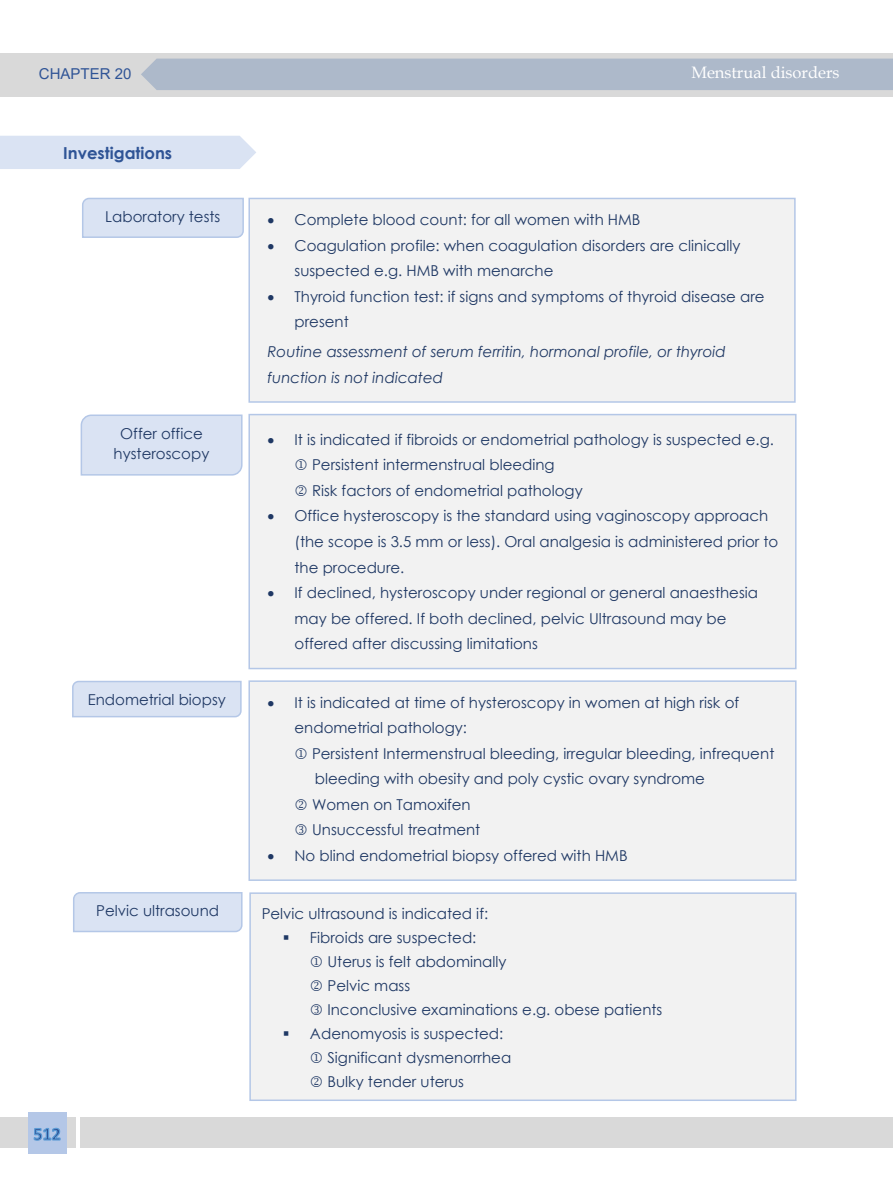
<style>
.page{position:relative;width:893px;height:1187px;background:#fff}
.page>*{position:absolute;margin:0;border:0;box-sizing:border-box;transform-origin:0 0}
.t1{font:16.5px "Book Antiqua 25";color:#fff}
.t2{font:16.5px "Century Gothic Bold 31";color:#2f5496}
.t3{font:15px/25.5px "Century Gothic";color:#1f3864}
.t4{font:15px/25.5px "Century Gothic Italic 12";color:#1f3864}
.t5{font:15px "Arial 40";color:#2f5496}
.s1{font-family:"Century Gothic 166"}
</style>
<div class="page">
<div style="left:80px;top:1117px;width:813px;height:31px;background:#d9d9d9"></div>
<div style="left:0;top:53px;width:893px;height:43px;background:#d9d9d9"></div>
<div style="left:141px;top:59px;width:752px;height:31px;background:#adb9ca"></div>
<div style="left:0;top:1117px;width:76px;height:31px;background:#d9d9d9"></div>
<div style="left:28px;top:1112px;width:39px;height:41px;background:#b4c7e7"></div>
<svg style="left:33px;top:1127px;width:28px;height:14px"></svg>
<div style="left:0;top:136px;width:256px;height:33px;background:#dae3f3"></div>
<div style="left:80px;top:414px;width:163px;height:62px;background:#dae3f3"></div>
<div style="left:249px;top:414px;width:547px;height:254px;background:#f2f2f2"></div>
<div style="left:248px;top:414px;width:548px;height:255px;border:2px solid #b4c7e7"></div>
<svg style="left:72px;top:680px;width:170px;height:38px;background:#d7e1f2"></svg>
<div style="left:249px;top:681px;width:547px;height:199px;background:#f2f2f2"></div>
<div style="left:248px;top:680px;width:548px;height:200px;border:2px solid #b4c7e7"></div>
<svg style="left:73px;top:892px;width:170px;height:40px;background:#d6e0f2"></svg>
<div style="left:250px;top:893px;width:546px;height:207px;background:#f2f2f2"></div>
<div style="left:249px;top:892px;width:547px;height:208px;border:2px solid #b4c7e7"></div>
<svg style="left:82px;top:197px;width:162px;height:41px;background:#d7e1f2"></svg>
<div style="left:249px;top:198px;width:546px;height:204px;background:#f2f2f2"></div>
<div style="left:248px;top:198px;width:548px;height:205px;border:2px solid #b4c7e7"></div>
<p class="t5" style="left:39px;top:65px;width:94px">CHAPTER 20</p>
<p class="t1" style="left:691px;top:63px;width:150px">Menstrual disorders</p>
<p class="t2" style="left:63px;top:142px;width:110px">Investigations</p>
<p class="t3" style="left:105px;top:203px;width:117px">Laboratory tests</p>
<p class="t3" style="left:268px;top:207px;width:374px">• Complete blood count: for all women with HMB</p>
<p class="t3" style="left:295px;top:232px;width:447px;text-indent:-27px">• Coagulation profile: when coagulation disorders are clinically suspected e.g. HMB with menarche</p>
<p class="t3" style="left:295px;top:283px;width:472px;text-indent:-27px">• Thyroid function test: if signs and symptoms of thyroid disease are present</p>
<p class="t4" style="left:268px;top:338px;width:460px">Routine assessment of serum ferritin, hormonal profile, or thyroid function is not indicated</p>
<p class="t3" style="left:114px;top:424px;width:97px;line-height:19.8px;text-align:center">Offer office hysteroscopy</p>
<p class="t3" style="left:312px;top:426px;width:463px;text-indent:-45px">• It is indicated if fibroids or endometrial pathology is suspected e.g.<br>Persistent intermenstrual bleeding<br>Risk factors of endometrial pathology</p>
<p class="t3" style="left:295px;top:503px;width:485px;text-indent:-27px">• Office hysteroscopy is the standard using vaginoscopy approach (the scope is 3.5 mm or less). Oral analgesia is administered prior to the procedure.</p>
<p class="t3" style="left:295px;top:579px;width:465px;text-indent:-27px">• If declined, hysteroscopy under regional or general anaesthesia may be offered. If both declined, pelvic Ultrasound may be offered after discussing limitations</p>
<p class="t3" style="left:88px;top:686px;width:140px">Endometrial biopsy</p>
<p class="t3" style="left:295px;top:689px;width:446px;text-indent:-27px">• It is indicated at time of hysteroscopy in women at high risk of endometrial pathology:</p>
<p class="t3" style="left:312px;top:740px;width:464px">Persistent Intermenstrual bleeding, irregular bleeding, infrequent bleeding with obesity and poly cystic ovary syndrome<br>Women on Tamoxifen</p>
<p class="t3" style="left:295px;top:816px;width:187px">● Unsuccessful treatment</p>
<p class="t3" style="left:268px;top:842px;width:362px">• No blind endometrial biopsy offered with HMB</p>
<p class="t3" style="left:96px;top:897px;width:124px">Pelvic ultrasound</p>
<p class="t3" style="left:262px;top:900px;width:228px">Pelvic ultrasound is indicated if:</p>
<p class="t3" style="left:327px;top:924px;width:181px;line-height:24px;text-indent:-44px">▪ Fibroids are suspected:<br>Uterus is felt abdominally<br>Pelvic mass</p>
<p class="t3" style="left:310px;top:996px;width:354px">● Inconclusive examinations e.g. obese patients</p>
<p class="t3" style="left:327px;top:1020px;width:185px;line-height:24px;text-indent:-44px">▪ <span class="s1">A</span>denomyosis is suspected:<br>Significant dysmenorrhea<br>Bulky tender uterus</p>
</div>
